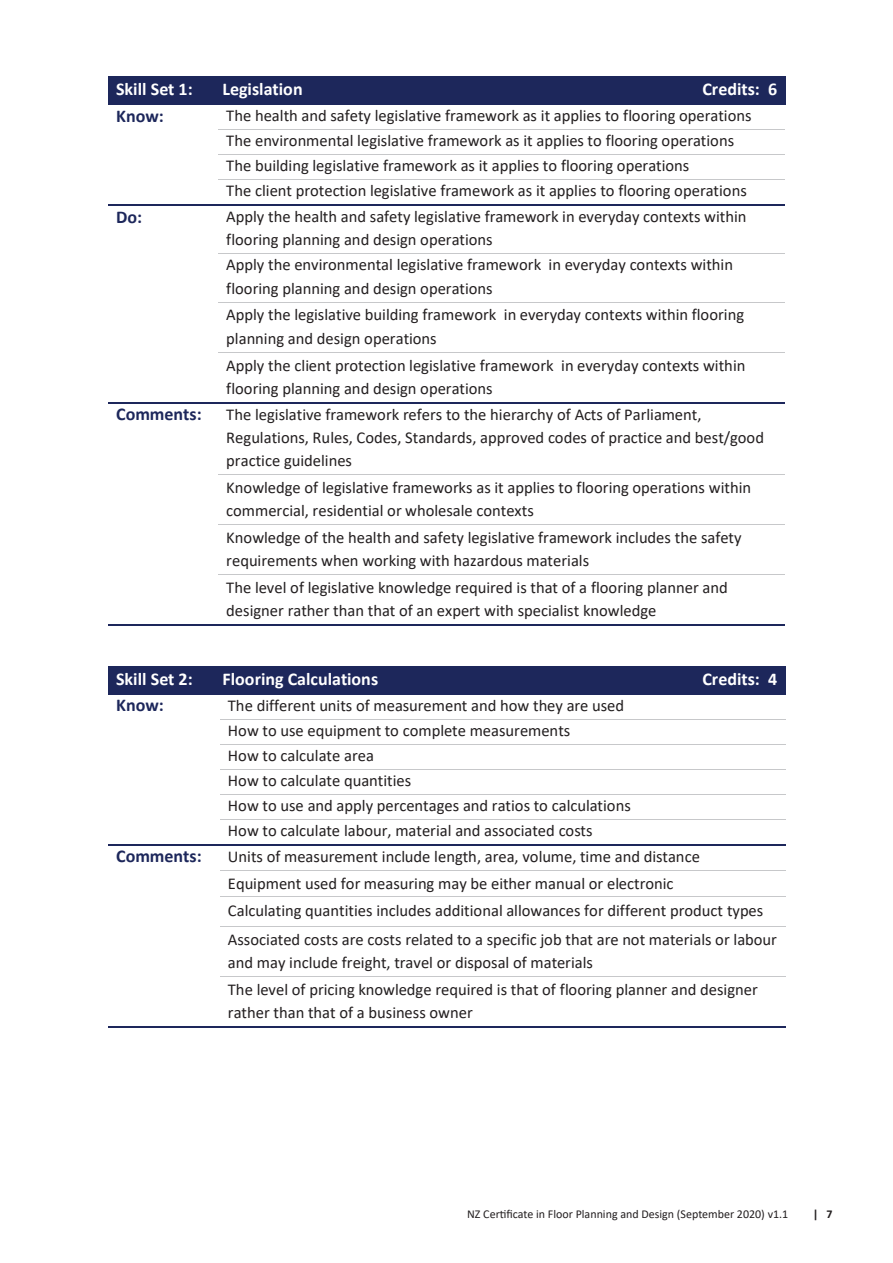
<style>
.page{position:relative;width:893px;height:1263px;background:#fff}
.page>*{position:absolute;margin:0;border:0;box-sizing:border-box;transform-origin:0 0}
.t1{font:700 18px "Calibri";color:#fff}
.t2{font:700 18px "Calibri";color:#1d275b}
.t3{font:16.5px/25px "Calibri";color:#231f20}
.t4{font:12px "Calibri";color:#231f20}
.t5{font:700 12px "Calibri";color:#231f20}
</style>
<div class="page">
<div style="left:108px;top:77px;width:677px;height:28px;background:#1d275b"></div>
<hr style="left:218px;top:130px;width:567px;height:1px;background:#c7c8ca">
<hr style="left:218px;top:155px;width:567px;height:1px;background:#c7c8ca">
<hr style="left:218px;top:180px;width:567px;height:1px;background:#c7c8ca">
<hr style="left:108px;top:205px;width:110px;height:1px;background:#1d275b">
<hr style="left:219px;top:205px;width:566px;height:1px;background:#1d275b">
<hr style="left:218px;top:254px;width:567px;height:1px;background:#c7c8ca">
<hr style="left:218px;top:302px;width:567px;height:1px;background:#c7c8ca">
<hr style="left:218px;top:352px;width:567px;height:1px;background:#c7c8ca">
<hr style="left:108px;top:402px;width:110px;height:1px;background:#1d275b">
<hr style="left:219px;top:402px;width:566px;height:1px;background:#1d275b">
<hr style="left:218px;top:474px;width:567px;height:1px;background:#c7c8ca">
<hr style="left:218px;top:524px;width:567px;height:1px;background:#c7c8ca">
<hr style="left:218px;top:574px;width:567px;height:1px;background:#c7c8ca">
<hr style="left:108px;top:624px;width:110px;height:2px;background:#1d275b">
<hr style="left:219px;top:624px;width:566px;height:2px;background:#1d275b">
<div style="left:108px;top:666px;width:677px;height:28px;background:#1d275b"></div>
<hr style="left:220px;top:719px;width:565px;height:1px;background:#c7c8ca">
<hr style="left:220px;top:744px;width:565px;height:1px;background:#c7c8ca">
<hr style="left:220px;top:769px;width:565px;height:1px;background:#c7c8ca">
<hr style="left:220px;top:794px;width:565px;height:1px;background:#c7c8ca">
<hr style="left:220px;top:819px;width:565px;height:1px;background:#c7c8ca">
<hr style="left:108px;top:844px;width:112px;height:1px;background:#1d275b">
<hr style="left:221px;top:844px;width:564px;height:1px;background:#1d275b">
<hr style="left:220px;top:870px;width:565px;height:1px;background:#c7c8ca">
<hr style="left:220px;top:897px;width:565px;height:1px;background:#c7c8ca">
<hr style="left:220px;top:926px;width:565px;height:1px;background:#c7c8ca">
<hr style="left:220px;top:976px;width:565px;height:1px;background:#c7c8ca">
<hr style="left:108px;top:1027px;width:112px;height:1px;background:#1d275b">
<hr style="left:221px;top:1027px;width:564px;height:1px;background:#1d275b">
<p class="t1" style="left:116px;top:77px;width:78px">Skill Set 1:</p>
<p class="t1" style="left:223px;top:77px;width:82px">Legislation</p>
<p class="t1" style="left:702px;top:77px;width:76px">Credits: 6</p>
<p class="t2" style="left:116px;top:103px;width:49px">Know:</p>
<p class="t3" style="left:226px;top:103px;width:527px">The health and safety legislative framework as it applies to flooring operations The environmental legislative framework as it applies to flooring operations The building legislative framework as it applies to flooring operations<br>The client protection legislative framework as it applies to flooring operations</p>
<p class="t2" style="left:116px;top:204px;width:27px">Do:</p>
<p class="t3" style="left:226px;top:205px;width:522px;line-height:23.2px">Apply the health and safety legislative framework in everyday contexts within flooring planning and design operations</p>
<p class="t3" style="left:226px;top:253px;width:508px;line-height:23.2px">Apply the environmental legislative framework in everyday contexts within flooring planning and design operations</p>
<p class="t3" style="left:226px;top:303px;width:519px;line-height:23.2px">Apply the legislative building framework in everyday contexts within flooring planning and design operations</p>
<p class="t3" style="left:226px;top:353px;width:521px;line-height:23.1px">Apply the client protection legislative framework in everyday contexts within flooring planning and design operations</p>
<p class="t2" style="left:116px;top:402px;width:87px">Comments:</p>
<p class="t3" style="left:226px;top:402px;width:539px;line-height:23.1px">The legislative framework refers to the hierarchy of Acts of Parliament,<br>Regulations, Rules, Codes, Standards, approved codes of practice and best/good practice guidelines</p>
<p class="t3" style="left:226px;top:475px;width:526px;line-height:23.2px">Knowledge of legislative frameworks as it applies to flooring operations within commercial, residential or wholesale contexts</p>
<p class="t3" style="left:226px;top:526px;width:517px;line-height:23.1px">Knowledge of the health and safety legislative framework includes the safety requirements when working with hazardous materials</p>
<p class="t3" style="left:226px;top:575px;width:503px;line-height:23.2px">The level of legislative knowledge required is that of a flooring planner and designer rather than that of an expert with specialist knowledge</p>
<p class="t1" style="left:116px;top:666px;width:78px">Skill Set 2:</p>
<p class="t1" style="left:223px;top:666px;width:157px">Flooring Calculations</p>
<p class="t1" style="left:702px;top:666px;width:76px">Credits: 4</p>
<p class="t2" style="left:116px;top:693px;width:49px">Know:</p>
<p class="t3" style="left:228px;top:692px;width:404px">The different units of measurement and how they are used How to use equipment to complete measurements<br>How to calculate area<br>How to calculate quantities<br>How to use and apply percentages and ratios to calculations How to calculate labour, material and associated costs</p>
<p class="t2" style="left:116px;top:844px;width:87px">Comments:</p>
<p class="t3" style="left:228px;top:842px;width:537px;line-height:26.8px">Units of measurement include length, area, volume, time and distance<br>Equipment used for measuring may be either manual or electronic<br>Calculating quantities includes additional allowances for different product types</p>
<p class="t3" style="left:228px;top:927px;width:550px;line-height:23.1px">Associated costs are costs related to a specific job that are not materials or labour and may include freight, travel or disposal of materials</p>
<p class="t3" style="left:228px;top:977px;width:531px;line-height:23.2px">The level of pricing knowledge required is that of flooring planner and designer rather than that of a business owner</p>
<p class="t4" style="left:467px;top:1206px;width:323px">NZ Certificate in Floor Planning and Design (September 2020) v1.1</p>
<p class="t5" style="left:813px;top:1205px;width:21px">| 7</p>
</div>
